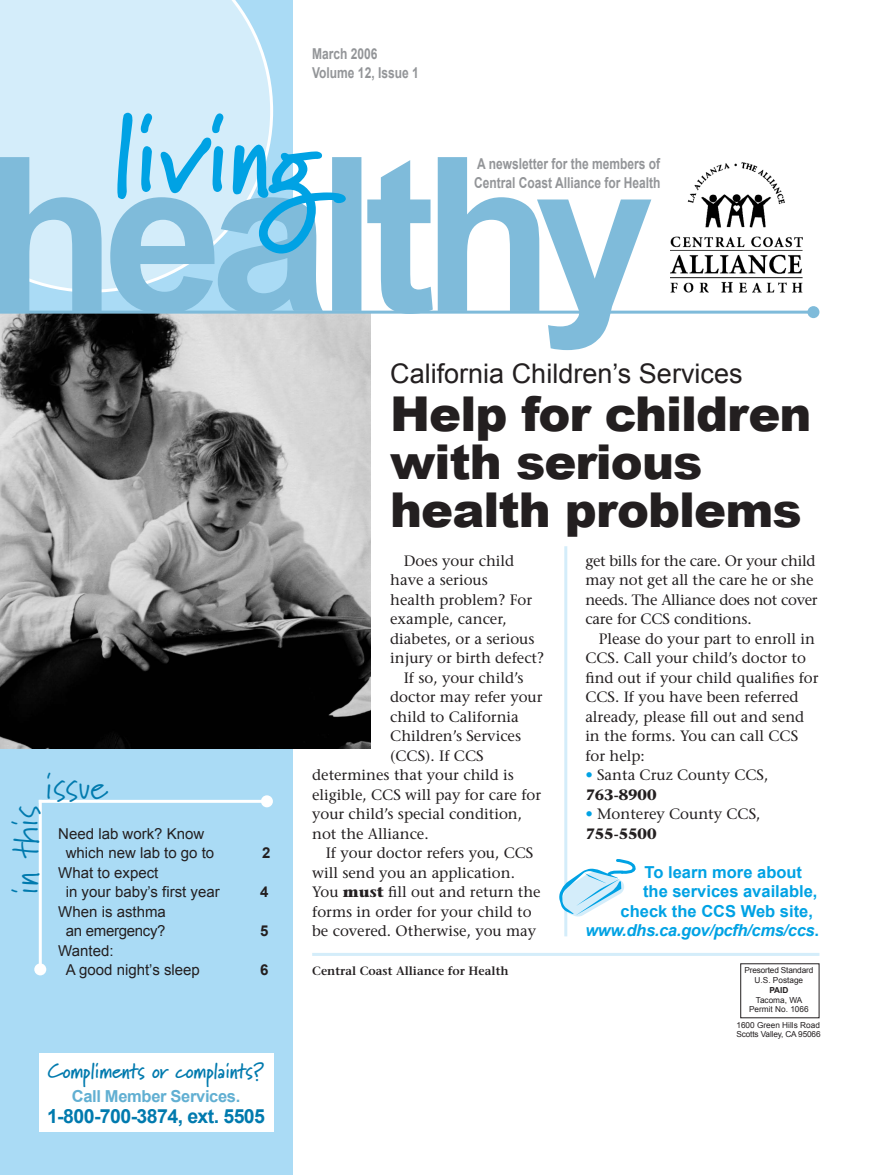
<style>
.page{position:relative;width:878px;height:1175px;background:#fff}
.page>*{position:absolute;margin:0;border:0;box-sizing:border-box;transform-origin:0 0}
.t1{font:700 109.35px "Marydale";letter-spacing:-.02em;color:#00a2e4}
.t2{font:900 48px/48px "Arial";letter-spacing:-.02em;color:#231f20}
.t3{font:36px "Marydale";color:#007aae}
.t4{font:27px "Arial";color:#231f20}
.t5{font:700 21px "Marydale";letter-spacing:-.02em;color:#007aae}
.t6{font:700 19.5px "Arial";letter-spacing:-.03em;color:#007aae}
.t7{font:700 16.5px "Arial";color:#00a2e4}
.t8{font:italic 700 16.5px "Arial";letter-spacing:-.02em;color:#00a2e4}
.t9{font:700 16.5px "Arial";letter-spacing:-.02em;color:#61afd2}
.t10{font:15px/19.5px "Stone Serif";color:#231f20}
.t11{font:15px/19.5px "Arial";color:#231f20}
.t12{font:15px/19.5px "Stone Serif";letter-spacing:-.02em;color:#231f20}
.t13{font:700 15px/19.5px "Arial";color:#939598;scale:.8 1}
.t14{font:700 15px "Arial";color:#231f20}
.t15{font:600 12px "Stone Serif";color:#231f20}
.t16{font:8.25px/9.9px "Arial";color:#231f20;text-align:center}
.t17{font:8.25px/9.9px "Arial";letter-spacing:-.02em;color:#231f20;text-align:center}
.t18{font:700 8.25px "Arial";color:#231f20}
.s1{font-weight:700}
.s2{color:#00a2e4}
.s3{font-style:normal}
</style>
<div class="page">
<div style="left:0;top:0;width:292px;height:1174px;background:#aadbf5"></div>
<div style="left:0;top:0;width:273px;height:157px;background:#d4edfa"></div>
<img style="left:670px;top:162px;width:133px;height:131px">
<svg style="left:0;top:157px;width:651px;height:193px"></svg>
<hr style="left:312px;top:953px;width:507px;height:3px;background:#d4edfa">
<hr style="left:39px;top:800px;width:3px;height:169px;background:#fff">
<div style="left:34px;top:963px;width:12px;height:12px;background:#fff;border-radius:50%"></div>
<hr style="left:39px;top:800px;width:228px;height:2px;background:#fff">
<div style="left:261px;top:795px;width:12px;height:12px;background:#fff;border-radius:50%"></div>
<div style="left:39px;top:1053px;width:234px;height:78px;background:#fff"></div>
<img style="left:0;top:314px;width:370px;height:434px">
<svg style="left:0;top:310px;width:807px;height:4px;background:#8ec1db"></svg>
<div style="left:807px;top:306px;width:12px;height:12px;background:#7fbbda;border-radius:50%"></div>
<hr style="left:564px;top:546px;width:3px;height:390px;background:#d4edfa">
<svg style="left:559px;top:857px;width:77px;height:60px"></svg>
<p class="t13" style="left:312px;top:43px;width:135px">March 2006<br>Volume 12, Issue 1</p>
<h1 class="t1" style="left:110px;top:91px;width:213px">living</h1>
<p class="t13" style="left:474px;top:154px;width:234px">A newsletter for the members of<br>Central Coast Alliance for Health</p>
<h3 class="t3" style="left:45px;top:765px;width:64px">issue</h3>
<p class="t11" style="left:66px;top:823px;width:150px;text-indent:-8px">Need lab work? Know which new lab to go to</p>
<h3 class="t3" style="left:4px;top:894px;width:90px;rotate:-90deg">in this</h3>
<p class="t11" style="left:66px;top:862px;width:155px;text-indent:-7px">What to expect<br>in your baby’s first year</p>
<p class="t11" style="left:58px;top:901px;width:109px;text-align:center">When is asthma an emergency?</p>
<p class="t11" style="left:66px;top:940px;width:135px;text-indent:-7px">Wanted:<br>A good night’s sleep</p>
<p class="t14" style="left:262px;top:844px;width:10px">2</p>
<p class="t14" style="left:260px;top:883px;width:10px">4</p>
<p class="t14" style="left:260px;top:922px;width:10px">5</p>
<p class="t14" style="left:260px;top:961px;width:10px">6</p>
<h3 class="t5" style="left:48px;top:1058px;width:218px">Compliments or complaints?</h3>
<p class="t9" style="left:72px;top:1086px;width:170px">Call Member Services.</p>
<h3 class="t6" style="left:47px;top:1104px;width:219px">1-800-700-3874, ext. 5505</h3>
<h3 class="t4" style="left:390px;top:358px;width:354px">California Children’s Services</h3>
<h2 class="t2" style="left:390px;top:390px;width:423px">Help for children with serious health problems</h2>
<p class="t10" style="left:404px;top:551px;width:112px">Does your child</p>
<p class="t10" style="left:390px;top:570px;width:99px">have a serious</p>
<p class="t10" style="left:390px;top:590px;width:143px">health problem? For</p>
<p class="t10" style="left:390px;top:609px;width:118px">example, cancer,</p>
<p class="t10" style="left:390px;top:629px;width:146px">diabetes, or a serious</p>
<p class="t10" style="left:390px;top:648px;width:155px">injury or birth defect?</p>
<p class="t10" style="left:404px;top:668px;width:121px">If so, your child’s</p>
<p class="t10" style="left:390px;top:687px;width:154px">doctor may refer your</p>
<p class="t10" style="left:390px;top:707px;width:130px">child to California</p>
<p class="t10" style="left:390px;top:726px;width:132px">Children’s Services</p>
<p class="t10" style="left:390px;top:746px;width:95px">(CCS). If CCS</p>
<p class="t10" style="left:312px;top:765px;width:203px">determines that your child is</p>
<p class="t10" style="left:312px;top:785px;width:230px">eligible, CCS will pay for care for</p>
<p class="t10" style="left:312px;top:804px;width:211px">your child’s special condition,</p>
<p class="t10" style="left:312px;top:824px;width:118px">not the Alliance.</p>
<p class="t10" style="left:326px;top:843px;width:209px">If your doctor refers you, CCS</p>
<p class="t10" style="left:312px;top:863px;width:204px">will send you an application.</p>
<p class="t10" style="left:312px;top:882px;width:230px">You <span class="s1">must</span> fill out and return the</p>
<p class="t10" style="left:312px;top:902px;width:221px">forms in order for your child to</p>
<p class="t10" style="left:312px;top:921px;width:225px">be covered. Otherwise, you may</p>
<p class="t12" style="left:585px;top:551px;width:234px">get bills for the care. Or your child may not get all the care he or she needs. The Alliance does not cover care for CCS conditions.</p>
<p class="t10" style="left:585px;top:629px;width:235px;text-indent:14px">Please do your part to enroll in<br>CCS. Call your child’s doctor to find out if your child qualifies for<br>CCS. If you have been referred already, please fill out and send in the forms. You can call CCS for help:</p>
<p class="t10" style="left:585px;top:765px;width:184px"><span class="s2">•</span> Santa Cruz County CCS,<br><span class="s1">763-8900</span></p>
<p class="t10" style="left:585px;top:804px;width:177px"><span class="s2">•</span> Monterey County CCS,<br><span class="s1">755-5500</span></p>
<p class="t7" style="left:644px;top:862px;width:159px">To learn more about</p>
<p class="t7" style="left:643px;top:882px;width:176px">the services available,</p>
<p class="t7" style="left:620px;top:901px;width:194px">check the CCS Web site,</p>
<p class="t8" style="left:585px;top:921px;width:235px">www.dhs.ca.gov/pcfh/cms/ccs<span class="s3">.</span></p>
<p class="t15" style="left:312px;top:964px;width:198px">Central Coast Alliance for Health</p>
<p class="t17" style="left:744px;top:965px;width:70px">Presorted Standard<br>U.S. Postage</p>
<p class="t18" style="left:769px;top:985px;width:21px">PAID</p>
<p class="t16" style="left:749px;top:994px;width:61px">Tacoma, WA<br>Permit No. 1066</p>
<p class="t16" style="left:736px;top:1020px;width:86px;line-height:9px;text-align:left">1600 Green Hills Road<br>Scotts Valley, CA 95066</p>
</div>
